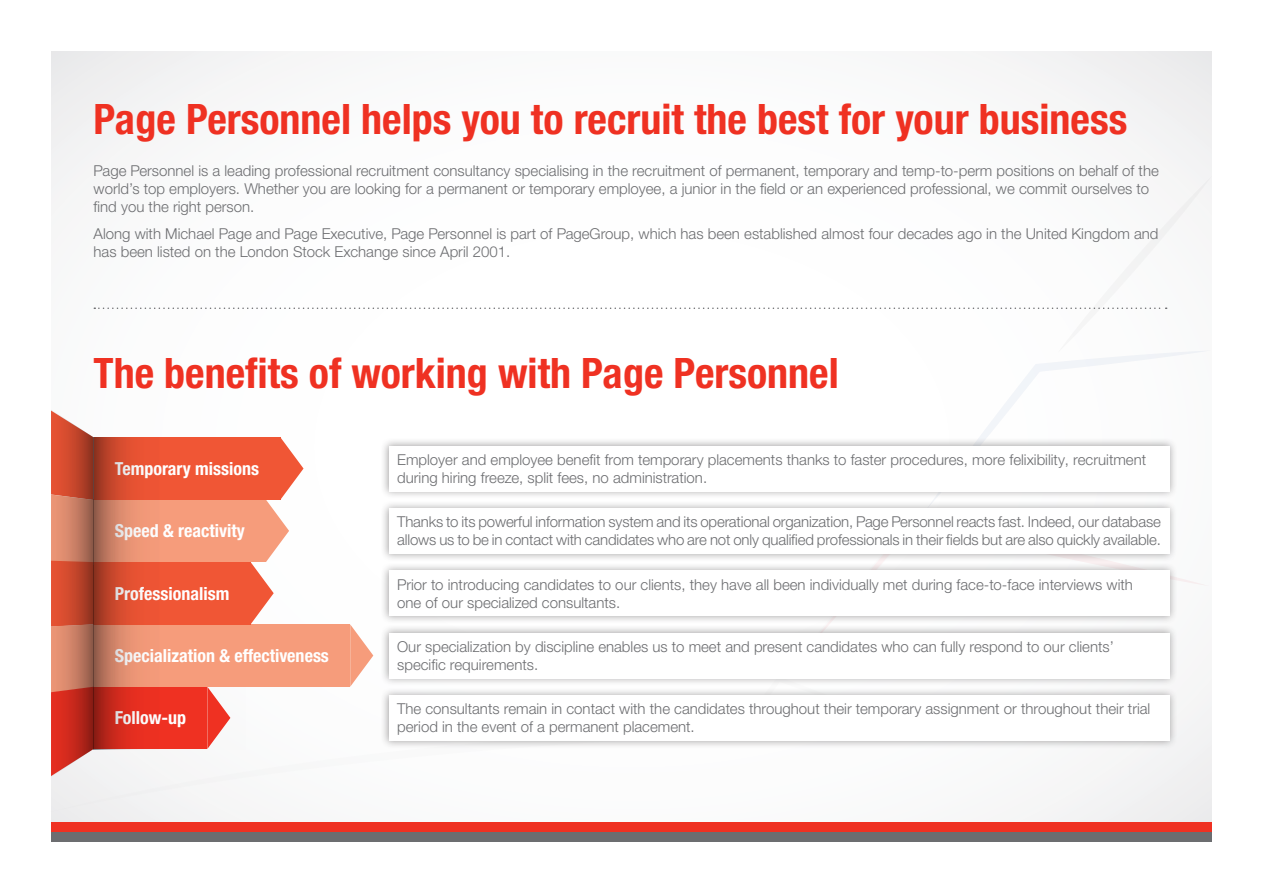
<style>
.page{position:relative;width:1263px;height:893px;background:#fff}
.page>*{position:absolute;margin:0;border:0;box-sizing:border-box;transform-origin:0 0}
.t1{font:700 condensed 42px "Helvetica Neue LTW1 G";color:#ef3122}
.t2{font:700 condensed 18px "Helvetica Neue LTW1 G";color:#fff}
.t3{font:300 15px/18px "Helvetica Neue LTW1 G";color:#6c6d70}
</style>
<div class="page">
<div style="left:51px;top:51px;width:1161px;height:791px;background:#fbfbfc"></div>
<div style="left:51px;top:823px;width:1161px;height:19px;background:#ef3122"></div>
<div style="left:51px;top:832px;width:1161px;height:10px;background:#6c6d70"></div>
<div style="left:51px;top:749px;width:110px;height:63px;background:#f1f2f3"></div>
<svg style="left:1085px;top:353px;width:105px;height:13px"></svg>
<div style="left:381px;top:437px;width:797px;height:62px;background:#231f20;opacity:.41"></div>
<div style="left:389px;top:446px;width:780px;height:45px;background:#fff"></div>
<div style="left:381px;top:500px;width:797px;height:62px;background:#231f20;opacity:.41"></div>
<div style="left:389px;top:508px;width:780px;height:46px;background:#fff"></div>
<div style="left:381px;top:562px;width:797px;height:62px;background:#231f20;opacity:.41"></div>
<div style="left:389px;top:570px;width:780px;height:46px;background:#fff"></div>
<div style="left:381px;top:624px;width:797px;height:62px;background:#231f20;opacity:.41"></div>
<div style="left:389px;top:633px;width:780px;height:45px;background:#fff"></div>
<div style="left:381px;top:687px;width:797px;height:62px;background:#231f20;opacity:.41"></div>
<div style="left:389px;top:695px;width:780px;height:46px;background:#fff"></div>
<svg style="left:94px;top:177px;width:1117px;height:176px"></svg>
<div style="left:94px;top:624px;width:256px;height:63px;background:#f69c7b"></div>
<svg style="left:350px;top:624px;width:23px;height:63px"></svg>
<div style="left:94px;top:562px;width:157px;height:62px;background:#f05635"></div>
<div style="left:94px;top:500px;width:172px;height:62px;background:#f69c7b"></div>
<div style="left:94px;top:437px;width:186px;height:63px;background:#f05635"></div>
<svg style="left:251px;top:437px;width:53px;height:187px"></svg>
<img style="left:94px;top:437px;width:152px;height:312px">
<img style="left:51px;top:410px;width:43px;height:367px">
<p class="t1" style="left:94px;top:94px;width:1035px">Page Personnel helps you to recruit the best for your business</p>
<p class="t3" style="left:94px;top:162px;width:1067px">Page Personnel is a leading professional recruitment consultancy specialising in the recruitment of permanent, temporary and temp-to-perm positions on behalf of the world’s top employers. Whether you are looking for a permanent or temporary employee, a junior in the field or an experienced professional, we commit ourselves to find you the right person.</p>
<p class="t3" style="left:94px;top:224px;width:1066px">Along with Michael Page and Page Executive, Page Personnel is part of PageGroup, which has been established almost four decades ago in the United Kingdom and has been listed on the London Stock Exchange since April 2001.</p>
<p class="t1" style="left:94px;top:348px;width:747px">The benefits of working with Page Personnel</p>
<p class="t2" style="left:115px;top:458px;width:146px">Temporary missions</p>
<p class="t2" style="left:115px;top:520px;width:131px">Speed &amp; reactivity</p>
<p class="t2" style="left:115px;top:582px;width:116px">Professionalism</p>
<p class="t2" style="left:115px;top:645px;width:216px">Specialization &amp; effectiveness</p>
<p class="t2" style="left:115px;top:707px;width:73px">Follow-up</p>
<p class="t3" style="left:397px;top:450px;width:750px">Employer and employee benefit from temporary placements thanks to faster procedures, more felixibility, recruitment during hiring freeze, split fees, no administration.</p>
<p class="t3" style="left:397px;top:513px;width:765px">Thanks to its powerful information system and its operational organization, Page Personnel reacts fast. Indeed, our database allows us to be in contact with candidates who are not only qualified professionals in their fields but are also quickly available.</p>
<p class="t3" style="left:397px;top:575px;width:737px">Prior to introducing candidates to our clients, they have all been individually met during face-to-face interviews with one of our specialized consultants.</p>
<p class="t3" style="left:397px;top:637px;width:718px">Our specialization by discipline enables us to meet and present candidates who can fully respond to our clients’ specific requirements.</p>
<p class="t3" style="left:397px;top:700px;width:755px">The consultants remain in contact with the candidates throughout their temporary assignment or throughout their trial period in the event of a permanent placement.</p>
</div>
